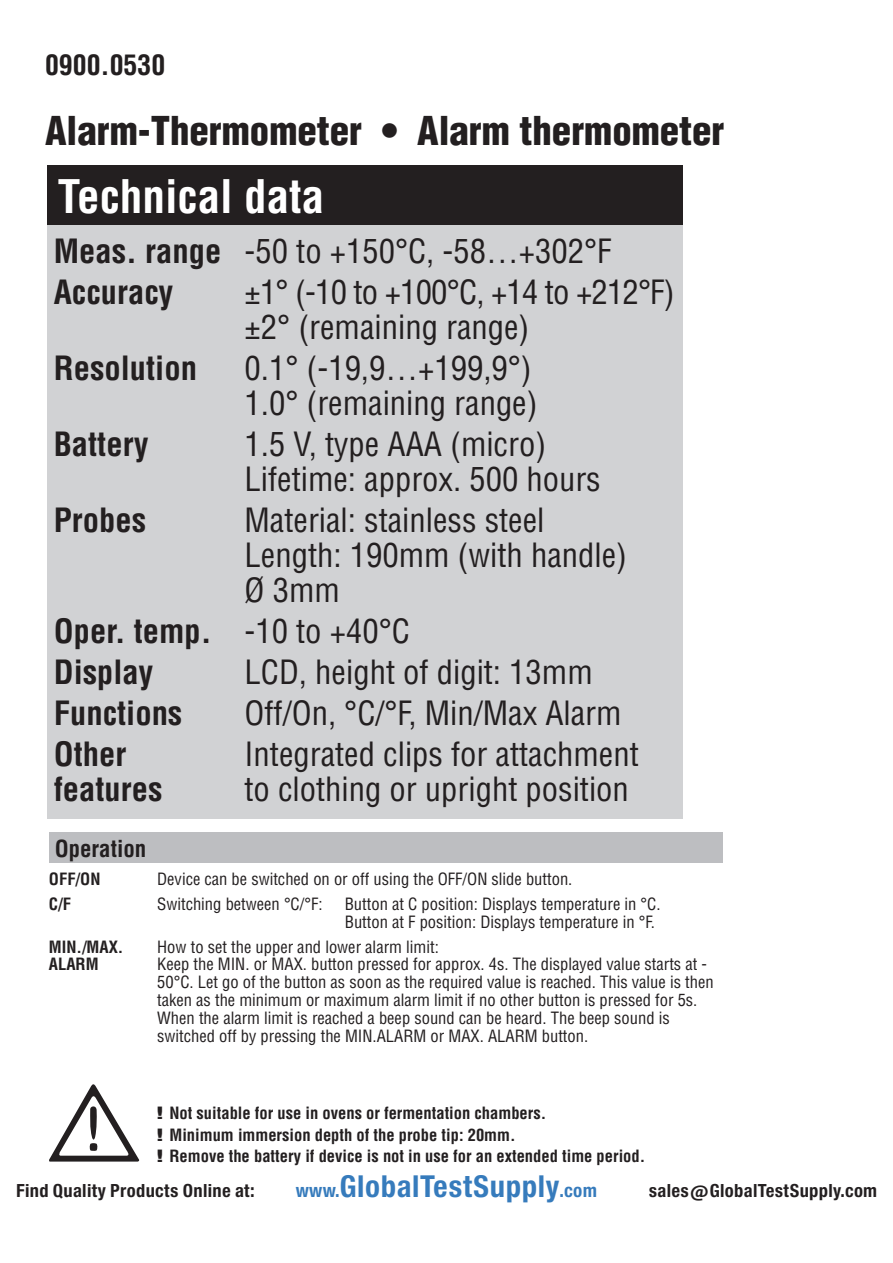
<style>
.page{position:relative;width:893px;height:1263px;background:#fff}
.page>*{position:absolute;margin:0;border:0;box-sizing:border-box;transform-origin:0 0}
.t1{font:700 condensed 45.15px "Helvetica";color:#fff}
.t2{font:900 condensed 38.85px "Helvetica";color:#231f20}
.t3{font:condensed 32.7px/35.1px "Helvetica";color:#231f20}
.t4{font:700 condensed 32.7px/40.8px "Helvetica";color:#231f20}
.t5{font:28.95px "Europa Gro Nr 2 SBOP Bol Con";letter-spacing:.02em;color:#367bbc}
.t6{font:700 condensed 27.75px "Helvetica";color:#231f20}
.t7{font:700 condensed 22.95px "Helvetica";color:#231f20}
.t8{font:17.4px "Europa Gro Nr 2 SBOP Bol Con";letter-spacing:.02em;color:#231f20}
.t9{font:condensed 16.5px/17.9px "Helvetica";color:#231f20}
.t10{font:700 condensed 16.5px/21.5px "Helvetica";color:#231f20;scale:2 1}
.t11{font:700 condensed 16.5px "Helvetica";color:#231f20}
.s1{font-weight:700}
.s2{font-weight:400}
.s3{font-size:17.85px}
</style>
<div class="page">
<div style="left:47px;top:191px;width:635px;height:628px;background:#d1d2d4"></div>
<div style="left:47px;top:165px;width:635px;height:60px;background:#231f20"></div>
<div style="left:49px;top:833px;width:673px;height:30px;background:#bdbec1"></div>
<svg style="left:49px;top:1084px;width:91px;height:78px"></svg>
<h3 class="t6" style="left:45px;top:54px;width:122px">0900.0530</h3>
<h2 class="t2" style="left:45px;top:115px;width:681px">Alarm-Thermometer • Alarm thermometer</h2>
<h1 class="t1" style="left:58px;top:179px;width:268px">Technical data</h1>
<h3 class="t3" style="left:54px;top:234px;width:559px;line-height:40.8px"><span class="s1">Meas. range</span> -50 to +150°C, -58…+302°F<br><span class="s1">Accuracy</span></h3>
<h3 class="t3" style="left:244px;top:277px;width:432px">±1° (-10 to +100°C, +14 to +212°F) ±2° (remaining range)</h3>
<h3 class="t4" style="left:54px;top:351px;width:145px">Resolution</h3>
<h3 class="t3" style="left:244px;top:353px;width:294px">0.1° (-19,9…+199,9°)<br>1.0° (remaining range)</h3>
<h3 class="t4" style="left:54px;top:426px;width:96px">Battery</h3>
<h3 class="t3" style="left:244px;top:429px;width:358px">1.5 V, type AAA (micro)<br>Lifetime: approx. 500 hours</h3>
<h3 class="t4" style="left:54px;top:502px;width:94px">Probes</h3>
<h3 class="t3" style="left:244px;top:505px;width:384px">Material: stainless steel<br>Length: 190mm (with handle)<br>Ø 3mm</h3>
<h3 class="t4" style="left:54px;top:614px;width:358px">Oper. temp. <span class="s2">-10 to +40°C<br></span>Display</h3>
<h3 class="t3" style="left:244px;top:657px;width:349px">LCD, height of digit: 13mm</h3>
<h3 class="t4" style="left:54px;top:695px;width:130px">Functions</h3>
<h3 class="t3" style="left:244px;top:698px;width:378px">Off/On, °C/°F, Min/Max Alarm</h3>
<h3 class="t4" style="left:54px;top:736px;width:74px">Other</h3>
<h3 class="t3" style="left:244px;top:739px;width:396px">Integrated clips for attachment</h3>
<h3 class="t4" style="left:54px;top:771px;width:110px">features</h3>
<h3 class="t3" style="left:244px;top:774px;width:386px">to clothing or upright position</h3>
<h3 class="t7" style="left:55px;top:840px;width:93px">Operation</h3>
<p class="t11" style="left:49px;top:872px;width:53px">OFF/ON</p>
<p class="t9" style="left:157px;top:871px;width:417px">Device can be switched on or off using the OFF/ON slide button.</p>
<p class="t11" style="left:49px;top:897px;width:24px">C/F</p>
<p class="t9" style="left:157px;top:896px;width:167px">Switching between °C/°F:</p>
<p class="t9" style="left:345px;top:896px;width:317px">Button at C position: Displays temperature in °C.<br>Button at F position: Displays temperature in °F.</p>
<p class="t11" style="left:49px;top:940px;width:76px">MIN./MAX.</p>
<p class="t9" style="left:157px;top:939px;width:283px">How to set the upper and lower alarm limit:</p>
<p class="t11" style="left:49px;top:958px;width:51px">ALARM</p>
<p class="t9" style="left:157px;top:957px;width:558px">Keep the MIN. or MAX. button pressed for approx. 4s. The displayed value starts at - 50°C. Let go of the button as soon as the required value is reached. This value is then taken as the minimum or maximum alarm limit if no other button is pressed for 5s.<br>When the alarm limit is reached a beep sound can be heard. The beep sound is switched off by pressing the MIN.ALARM or MAX. ALARM button.</p>
<p class="t10" style="left:154px;top:1104px;width:247px">! Not suitable for use in ovens or fermentation chambers.<br>! Minimum immersion depth of the probe tip: 20mm.<br>! Remove the battery if device is not in use for an extended time period.</p>
<p class="t8" style="left:16px;top:1181px;width:240px">Find Quality Products Online at:</p>
<h3 class="t5" style="left:296px;top:1169px;width:303px"><span class="s3">www.</span>GlobalTestSupply<span class="s3">.com</span></h3>
<p class="t8" style="left:648px;top:1181px;width:230px">sales@GlobalTestSupply.com</p>
</div>
